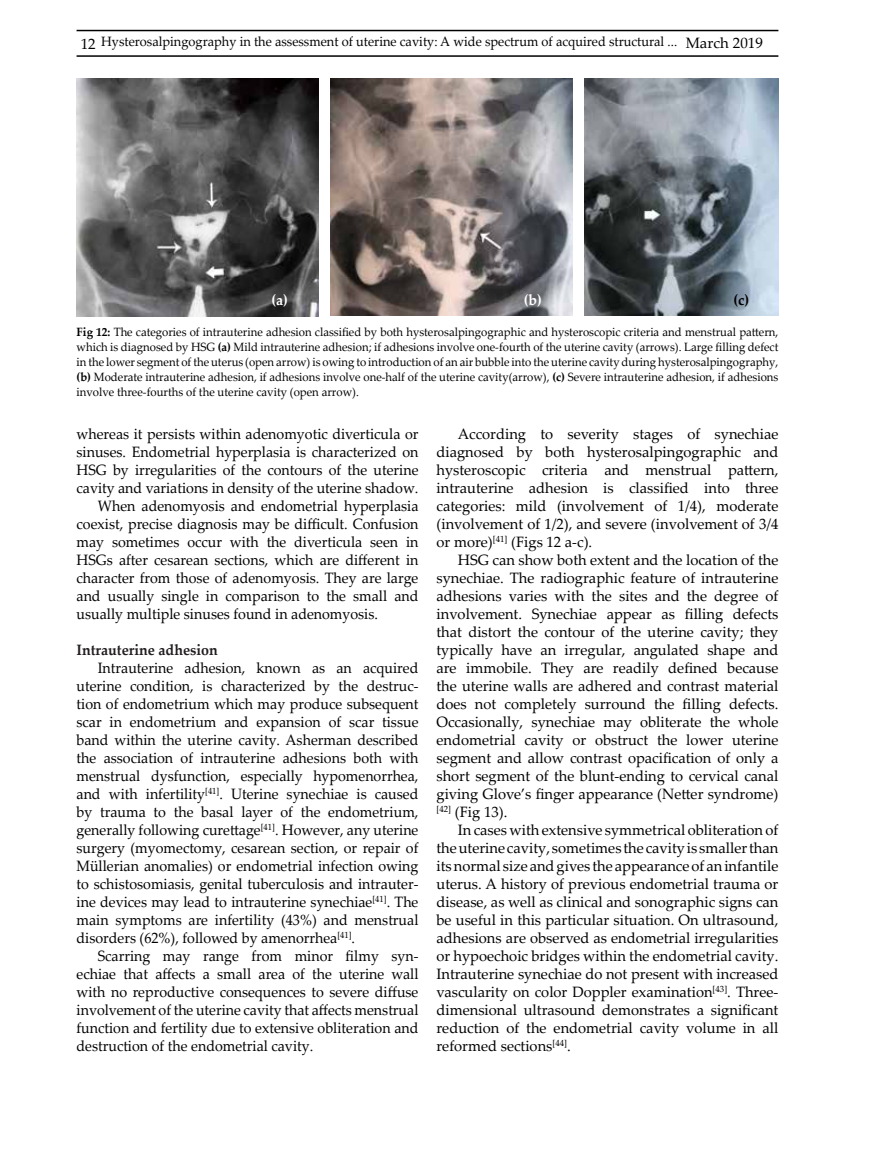
<style>
.page{position:relative;width:872px;height:1170px;background:#fff}
.page>*{position:absolute;margin:0;border:0;box-sizing:border-box;transform-origin:0 0}
.t1{font:15px/18px "Palatino Linotype";color:#000;text-align:justify}
.t2{font:15px/18px "Palatino Linotype";color:#000;text-align:justify;scale:.95 1}
.t3{font:700 15px "Palatino Linotype";color:#221e1f;scale:.95 1}
.t4{font:700 15px "Palatino Linotype";color:#fff;scale:.95 1}
.t5{font:700 15px "Palatino Linotype";color:#000;scale:.95 1}
.t6{font:13.5px "Palatino Linotype";color:#000;scale:.95 1}
.t7{font:12px/15px "Palatino Linotype";color:#000;text-align:justify;scale:.95 1}
.s1{font-weight:700}
</style>
<div class="page">
<hr style="left:77px;top:30px;width:701px;height:1px;background:#000">
<hr style="left:77px;top:55px;width:701px;height:2px;background:#000">
<img style="left:77px;top:79px;width:242px;height:237px">
<img style="left:330px;top:78px;width:242px;height:238px">
<img style="left:584px;top:78px;width:194px;height:238px">
<p class="t6" style="left:101px;top:32px;width:608px">Hysterosalpingography in the assessment of uterine cavity: A wide spectrum of acquired structural ...</p>
<p class="t1" style="left:81px;top:34px;width:16px">12</p>
<p class="t1" style="left:685px;top:33px;width:79px">March 2019</p>
<p class="t4" style="left:271px;top:289px;width:19px">(a)</p>
<p class="t4" style="left:524px;top:289px;width:21px">(b)</p>
<p class="t5" style="left:733px;top:289px;width:18px">(c)</p>
<p class="t7" style="left:77px;top:323px;width:740px"><span class="s1">Fig 12:</span> The categories of intrauterine adhesion classified by both hysterosalpingographic and hysteroscopic criteria and menstrual pattern, which is diagnosed by HSG <span class="s1">(a)</span> Mild intrauterine adhesion; if adhesions involve one-fourth of the uterine cavity (arrows). Large filling defect in the lower segment of the uterus (open arrow) is owing to introduction of an air bubble into the uterine cavity during hysterosalpingography, <span class="s1">(b)</span> Moderate intrauterine adhesion, if adhesions involve one-half of the uterine cavity(arrow), <span class="s1">(c)</span> Severe intrauterine adhesion, if adhesions involve three-fourths of the uterine cavity (open arrow).</p>
<p class="t2" style="left:77px;top:424px;width:361px">whereas it persists within adenomyotic diverticula or</p>
<p class="t2" style="left:77px;top:442px;width:361px">sinuses. Endometrial hyperplasia is characterized on</p>
<p class="t2" style="left:77px;top:460px;width:361px">HSG by irregularities of the contours of the uterine</p>
<p class="t2" style="left:77px;top:478px;width:361px">cavity and variations in density of the uterine shadow.</p>
<p class="t2" style="left:98px;top:496px;width:339px">When adenomyosis and endometrial hyperplasia</p>
<p class="t2" style="left:77px;top:514px;width:361px">coexist, precise diagnosis may be difficult. Confusion</p>
<p class="t2" style="left:77px;top:532px;width:361px">may sometimes occur with the diverticula seen in</p>
<p class="t2" style="left:77px;top:550px;width:361px">HSGs after cesarean sections, which are different in</p>
<p class="t2" style="left:77px;top:568px;width:361px">character from those of adenomyosis. They are large</p>
<p class="t2" style="left:77px;top:586px;width:361px">and usually single in comparison to the small and</p>
<p class="t2" style="left:77px;top:604px;width:319px">usually multiple sinuses found in adenomyosis.</p>
<p class="t3" style="left:77px;top:639px;width:150px">Intrauterine adhesion</p>
<p class="t2" style="left:77px;top:658px;width:361px;text-indent:21px">Intrauterine adhesion, known as an acquired uterine condition, is characterized by the destruc&shy;tion of endometrium which may produce subsequent scar in endometrium and expansion of scar tissue band within the uterine cavity. Asherman described the association of intrauterine adhesions both with menstrual dysfunction, especially hypomenorrhea, and with infertility<sup>[41]</sup>. Uterine synechiae is caused by trauma to the basal layer of the endometrium, generally following curettage<sup>[41]</sup>. However, any uterine surgery (myomectomy, cesarean section, or repair of Müllerian anomalies) or endometrial infection owing to schistosomiasis, genital tuberculosis and intrauter&shy;ine devices may lead to intrauterine synechiae<sup>[41]</sup>. The main symptoms are infertility (43%) and menstrual disorders (62%), followed by amenorrhea<sup>[41]</sup>.</p>
<p class="t2" style="left:77px;top:946px;width:361px;text-indent:21px">Scarring may range from minor filmy syn&shy;echiae that affects a small area of the uterine wall with no reproductive consequences to severe dif-fuse involvement of the uterine cavity that affects menstrual function and fertility due to extensive obliteration and destruction of the endometrial cavity.</p>
<p class="t1" style="left:436px;top:424px;width:343px;text-indent:21px">According to severity stages of synechiae diagnosed by both hysterosalpingographic and hysteroscopic criteria and menstrual pattern, intrauterine adhesion is classified into three categories: mild (involvement of 1/4), moderate (involvement of 1/2), and severe (involvement of 3/4 or more)<sup>[41]</sup> (Figs 12 a-c).</p>
<p class="t1" style="left:436px;top:550px;width:343px;text-indent:21px">HSG can show both extent and the location of the synechiae. The radiographic feature of intrauterine adhesions varies with the sites and the degree of involvement. Synechiae appear as filling defects that distort the contour of the uterine cavity; they typically have an irregular, angulated shape and are immobile. They are readily defined because the uterine walls are adhered and contrast material does not completely surround the filling defects.<br>Occasionally, synechiae may obliterate the whole endometrial cavity or obstruct the lower uterine segment and allow contrast opacification of only a short segment of the blunt-ending to cervical canal giving Glove’s finger appearance (Netter syndrome) <sup>[42]</sup> (Fig 13).</p>
<p class="t1" style="left:436px;top:820px;width:343px;text-indent:21px">In cases with extensive symmetrical obliteration of the uterine cavity, sometimes the cavity is smaller than its normal size and gives the appearance of an infantile uterus. A history of previous endometrial trauma or disease, as well as clinical and sonographic signs can be useful in this particular situation. On ultrasound, adhesions are observed as endometrial irregularities or hypoechoic bridges within the endometrial cavity.<br>Intrauterine synechiae do not present with increased vascularity on color Doppler examination<sup>[43]</sup>. Three&shy;dimensional ultrasound demonstrates a significant reduction of the endometrial cavity volume in all reformed sections<sup>[44]</sup>.</p>
</div>
